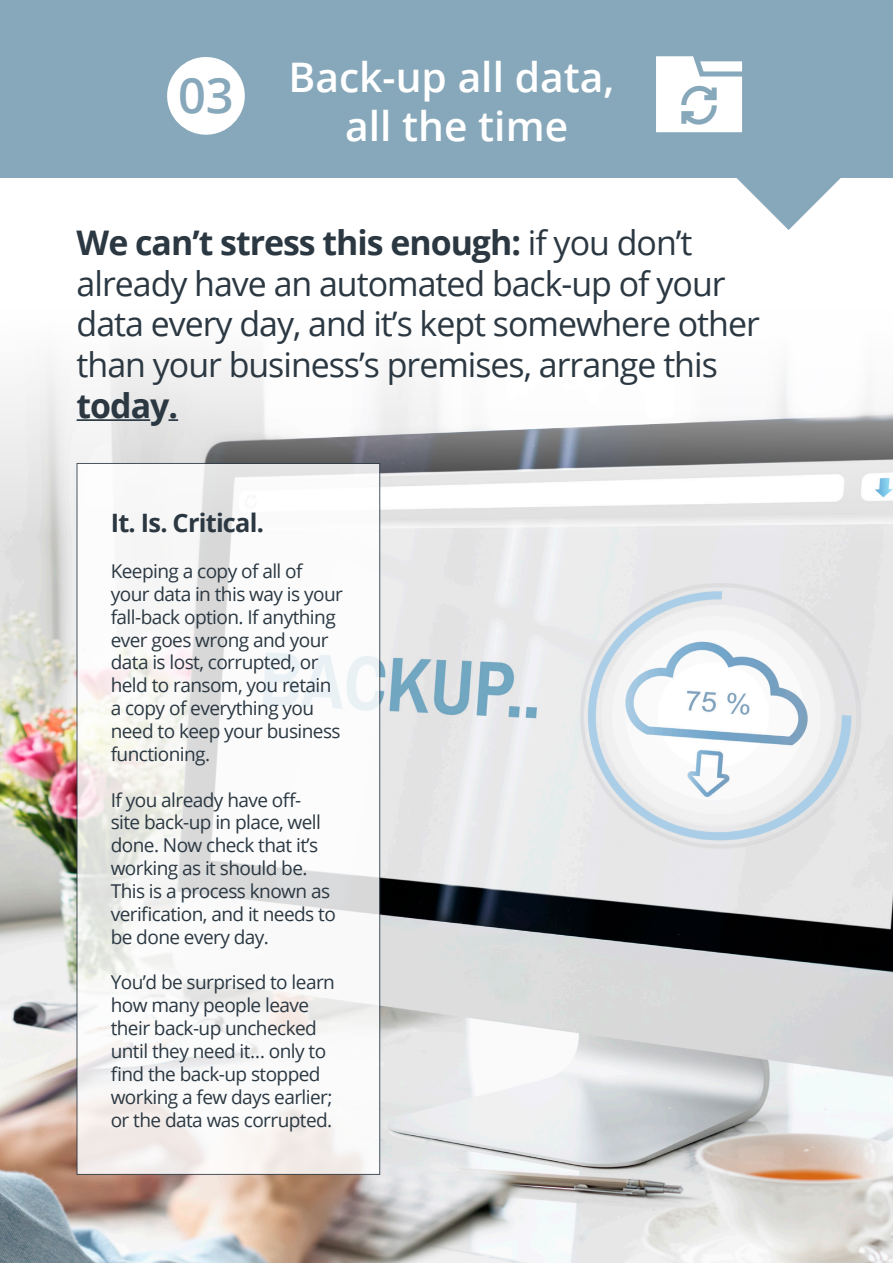
<style>
.page{position:relative;width:893px;height:1263px;background:#fff}
.page>*{position:absolute;margin:0;border:0;box-sizing:border-box;transform-origin:0 0}
.t1{font:600 48.9px "Open Sans";color:#87a8ba}
.t2{font:600 40.8px/48.9px "Open Sans";color:#fff;text-align:center}
.t3{font:33.9px/40.7px "Open Sans";letter-spacing:-.03em;color:#2b3842}
.t4{font:700 33.9px "Open Sans";letter-spacing:-.03em;color:#2b3842}
.t5{font:700 25.35px "Open Sans";letter-spacing:-.03em;color:#2b3842}
.t6{font:19.05px/22.8px "Open Sans";letter-spacing:-.03em;color:#2b3842}
.s1{font-weight:700}
</style>
<div class="page">
<img style="left:0;top:354px;width:893px;height:909px">
<svg style="left:77px;top:463px;width:303px;height:712px"></svg>
<div style="left:0;top:0;width:893px;height:178px;background:#87a8ba"></div>
<svg style="left:656px;top:56px;width:185px;height:174px"></svg>
<div style="left:167px;top:57px;width:78px;height:78px;background:#fff;border-radius:50%"></div>
<hr style="left:77px;top:419px;width:73px;height:2px;background:#2b3842">
<svg style="left:168px;top:419px;width:10px;height:2px"></svg>
<h1 class="t1" style="left:178px;top:61px;width:57px">03</h1>
<h2 class="t2" style="left:289px;top:52px;width:327px">Back-up all data, all the time</h2>
<h3 class="t3" style="left:77px;top:221px;width:685px"><span class="s1">We can’t stress this enough:</span> if you don’t already have an automated back-up of your data every day, and it’s kept somewhere other than your business’s premises, arrange this</h3>
<h3 class="t4" style="left:77px;top:381px;width:103px">today.</h3>
<h3 class="t5" style="left:111px;top:505px;width:155px">It. Is. Critical.</h3>
<p class="t6" style="left:111px;top:559px;width:234px">Keeping a copy of all of your data in this way is your fall-back option. If anything ever goes wrong and your data is lost, corrupted, or held to ransom, you retain a copy of everything you need to keep your business functioning.</p>
<p class="t6" style="left:111px;top:788px;width:227px">If you already have off-<br>site back-up in place, well done. Now check that it’s working as it should be.<br>This is a process known as verification, and it needs to be done every day.</p>
<p class="t6" style="left:111px;top:971px;width:226px">You’d be surprised to learn how many people leave their back-up unchecked until they need it… only to find the back-up stopped working a few days earlier; or the data was corrupted.</p>
</div>
